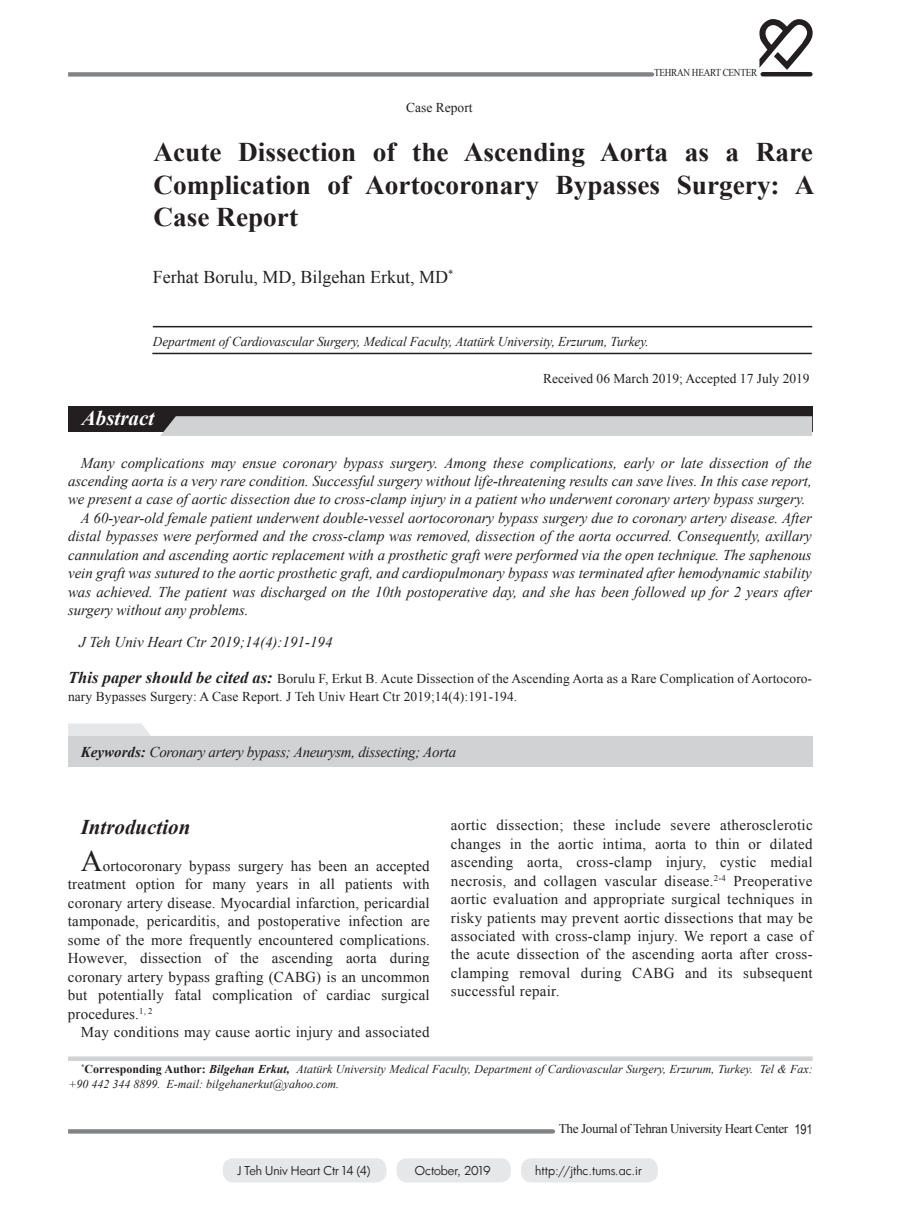
<style>
.page{position:relative;width:902px;height:1208px;background:#fff}
.page>*{position:absolute;margin:0;border:0;box-sizing:border-box;transform-origin:0 0}
.t1{font:700 27px/32.4px "Times New Roman";color:#231f20;text-align:justify}
.t2{font:italic 700 21px "Times New Roman";color:#231f20}
.t3{font:italic 700 21px "Times New Roman";color:#fff}
.t4{font:18px "Times New Roman";color:#231f20}
.t5{font:italic 15px "Times New Roman";color:#231f20}
.t6{font:15px/18.5px "Times New Roman";letter-spacing:.02em;color:#231f20;text-align:justify}
.t7{font:italic 15px "Times New Roman";letter-spacing:-.02em;color:#231f20}
.t8{font:13.5px/18.5px "Times New Roman";letter-spacing:.005em;color:#231f20}
.t9{font:italic 13.5px "Times New Roman";letter-spacing:-.005em;color:#231f20}
.t10{font:13.2px "Times New Roman";letter-spacing:-.03em;color:#231f20}
.t11{font:italic 12px/14.4px "Times New Roman";color:#231f20}
.t12{font:12px "Luz Sans";color:#231f20}
.t13{font:10.5px "Times New Roman";letter-spacing:-.03em;color:#231f20;scale:.88 1}
.s1{font-weight:700;font-style:italic;font-size:16.5px}
.s2{font-weight:700}
.s3{font-size:30px}
.s4{font-weight:700;font-style:normal}
.s5{font-family:"Arial Narrow";font-size:13.5px}
</style>
<div class="page">
<svg style="left:68px;top:72px;width:587px;height:5px;background:#909295"></svg>
<svg style="left:759px;top:19px;width:53px;height:51px"></svg>
<hr style="left:762px;top:72px;width:48px;height:4px;background:#231f20">
<svg style="left:68px;top:1129px;width:488px;height:4px;background:#87898c"></svg>
<div style="left:68px;top:1056px;width:744px;height:5px;background:#d1d2d4"></div>
<div style="left:223px;top:1158px;width:163px;height:24px;background:#e6e7e9;border-radius:11px"></div>
<div style="left:521px;top:1158px;width:137px;height:24px;background:#e6e7e9;border-radius:11px"></div>
<div style="left:396px;top:1158px;width:115px;height:24px;background:#e6e7e9;border-radius:11px"></div>
<hr style="left:153px;top:326px;width:659px;height:1px;background:#231f20">
<hr style="left:152px;top:353px;width:659px;height:1px;background:#231f20">
<div style="left:68px;top:406px;width:744px;height:26px;background:#231f20"></div>
<div style="left:160px;top:416px;width:652px;height:20px;background:#d1d2d4"></div>
<svg style="left:68px;top:723px;width:83px;height:13px"></svg>
<div style="left:68px;top:736px;width:744px;height:30px;background:#d1d2d4"></div>
<p class="t13" style="left:654px;top:66px;width:119px">TEHRAN HEART CENTER</p>
<p class="t8" style="left:406px;top:98px;width:68px">Case Report</p>
<h1 class="t1" style="left:153px;top:135px;width:662px">Acute Dissection of the Ascending Aorta as a Rare Complication of Aortocoronary Bypasses Surgery: A Case Report</h1>
<p class="t4" style="left:153px;top:264px;width:302px">Ferhat Borulu, MD, Bilgehan Erkut, MD<sup>*</sup></p>
<p class="t9" style="left:153px;top:332px;width:497px">Department of Cardiovascular Surgery, Medical Faculty, Atatürk University, Erzurum, Turkey.</p>
<h2 class="t3" style="left:82px;top:403px;width:74px">Abstract</h2>
<p class="t8" style="left:543px;top:369px;width:268px">Received 06 March 2019; Accepted 17 July 2019</p>
<p class="t5" style="left:81px;top:452px;width:732px">Many complications may ensue coronary bypass surgery. Among these complications, early or late dissection of the</p>
<p class="t5" style="left:68px;top:470px;width:745px">ascending aorta is a very rare condition. Successful surgery without life-threatening results can save lives. In this case report,</p>
<p class="t5" style="left:68px;top:489px;width:738px">we present a case of aortic dissection due to cross-clamp injury in a patient who underwent coronary artery bypass surgery.</p>
<p class="t5" style="left:81px;top:507px;width:732px">A 60-year-old female patient underwent double-vessel aortocoronary bypass surgery due to coronary artery disease. After</p>
<p class="t5" style="left:68px;top:526px;width:745px">distal bypasses were performed and the cross-clamp was removed, dissection of the aorta occurred. Consequently, axillary</p>
<p class="t5" style="left:68px;top:544px;width:745px">cannulation and ascending aortic replacement with a prosthetic graft were performed via the open technique. The saphenous</p>
<p class="t5" style="left:68px;top:563px;width:745px">vein graft was sutured to the aortic prosthetic graft, and cardiopulmonary bypass was terminated after hemodynamic stability</p>
<p class="t5" style="left:68px;top:581px;width:745px">was achieved. The patient was discharged on the 10th postoperative day, and she has been followed up for 2 years after</p>
<p class="t5" style="left:68px;top:600px;width:182px">surgery without any problems.</p>
<p class="t5" style="left:79px;top:632px;width:255px">J Teh Univ Heart Ctr 2019;14(4):191-194</p>
<p class="t8" style="left:68px;top:668px;width:745px"><span class="s1">This paper should be cited as:</span> Borulu F, Erkut B. Acute Dissection of the Ascending Aorta as a Rare Complication of Aortocoro&shy;nary Bypasses Surgery: A Case Report. J Teh Univ Heart Ctr 2019;14(4):191-194.</p>
<p class="t7" style="left:81px;top:741px;width:377px"><span class="s2">Keywords:</span> Coronary artery bypass; Aneurysm, dissecting; Aorta</p>
<h2 class="t2" style="left:81px;top:812px;width:111px">Introduction</h2>
<p class="t6" style="left:68px;top:856px;width:363px;text-indent:13px"><span class="s3">A</span>ortocoronary bypass surgery has been an accepted treatment option for many years in all patients with coronary artery disease. Myocardial infarction, pericardial tamponade, pericarditis, and postoperative infection are some of the more frequently encountered complications.<br>However, dissection of the ascending aorta during coronary artery bypass grafting (CABG) is an uncommon but potentially fatal complication of cardiac surgical procedures.<sup>1,</sup> <sup>2</sup></p>
<p class="t6" style="left:81px;top:1022px;width:350px">May conditions may cause aortic injury and associated</p>
<p class="t6" style="left:451px;top:815px;width:363px">aortic dissection; these include severe atherosclerotic changes in the aortic intima, aorta to thin or dilated ascending aorta, cross-clamp injury, cystic medial necrosis, and collagen vascular disease.<sup>2-4</sup> Preoperative aortic evaluation and appropriate surgical techniques in risky patients may prevent aortic dissections that may be associated with cross-clamp injury. We report a case of the acute dissection of the ascending aorta after cross&shy;clamping removal during CABG and its subsequent successful repair.</p>
<p class="t11" style="left:68px;top:1062px;width:746px;text-indent:13px"><sup>*</sup><span class="s4">Corresponding Author:</span> <span class="s2">Bilgehan Erkut,</span> Atatürk University Medical Faculty, Department of Cardiovascular Surgery, Erzurum, Turkey. Tel &amp; Fax: +90 442 344 8899. E-mail: bilgehanerkut@yahoo.com.</p>
<p class="t10" style="left:559px;top:1119px;width:255px">The Journal of Tehran University Heart Center <span class="s5">191</span></p>
<p class="t12" style="left:237px;top:1163px;width:134px">J Teh Univ Heart Ctr 14 (4)</p>
<p class="t12" style="left:415px;top:1163px;width:77px">October, 2019</p>
<p class="t12" style="left:535px;top:1163px;width:108px">http://jthc.tums.ac.ir</p>
</div>
